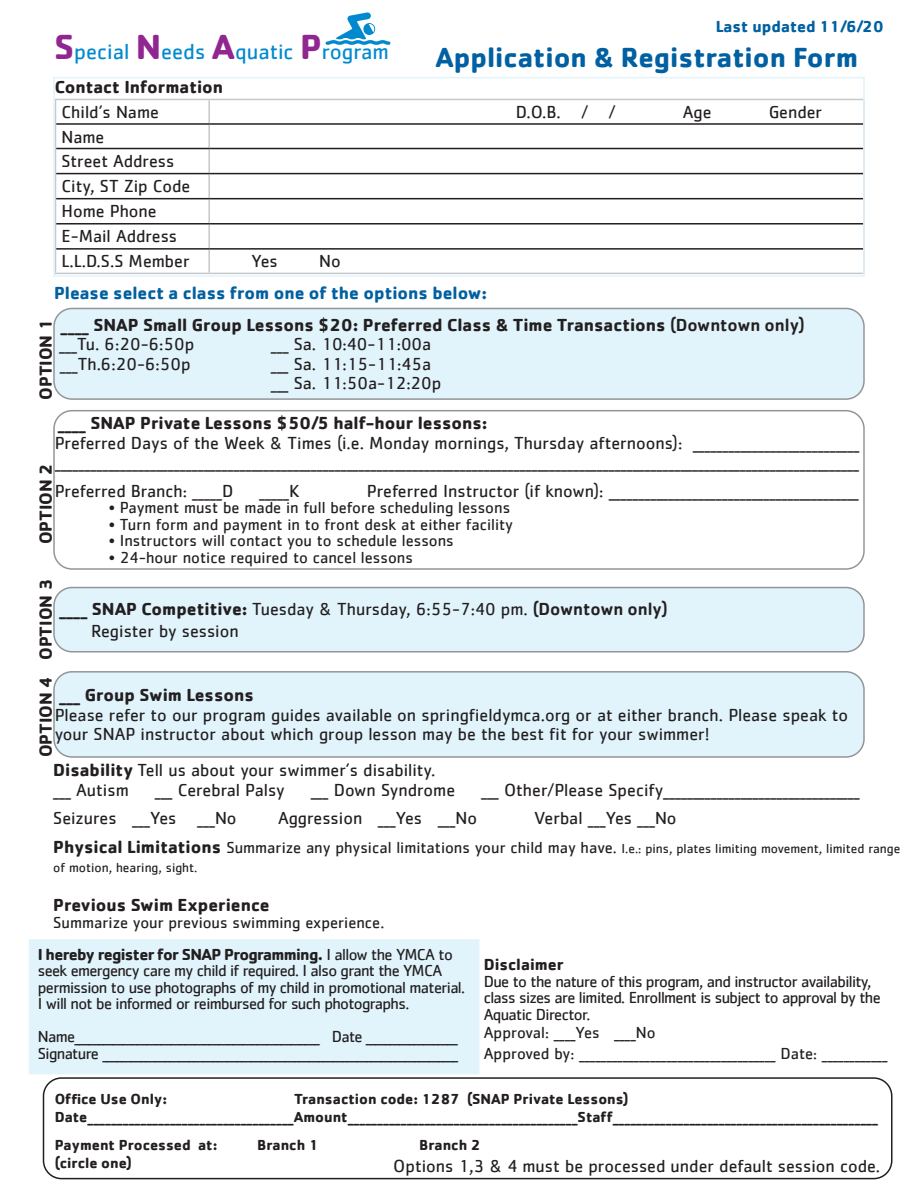
<style>
.page{position:relative;width:918px;height:1188px;background:#fff}
.page>*{position:absolute;margin:0;border:0;box-sizing:border-box;transform-origin:0 0}
.t1{font:700 28.5px "Cachet";color:#0160a1}
.t2{font:22.5px "Cachet";color:#0089cf}
.t3{font:18px/19.5px "Cachet";color:#231f20}
.t4{font:700 18px/19.5px "Cachet";color:#231f20}
.t5{font:700 18px "Cachet";color:#0160a1}
.t6{font:16.5px/16.5px "Cachet";letter-spacing:-.04em;color:#231f20}
.t7{font:16.5px/21.6px "Cachet";color:#231f20}
.t8{font:700 16.5px "Cachet";color:#0160a1}
.t9{font:700 16.5px "Cachet";color:#231f20}
.t10{font:700 15px "Cachet";color:#231f20}
.t11{font:13.5px "Cachet";color:#231f20}
.s1{font-weight:700;font-size:36px;color:#90268f}
.s2{font-weight:500}
.s3{font-weight:400}
.s4{font-weight:700}
.s5{font-weight:700;font-size:18px}
.s6{font-size:13.5px}
</style>
<div class="page">
<div style="left:43px;top:1077px;width:849px;height:102px;border:2px solid #231f20;border-radius:18px"></div>
<svg style="left:326px;top:12px;width:64px;height:33px"></svg>
<hr style="left:55px;top:99px;width:154px;height:1px;background:#c7c8ca">
<hr style="left:209px;top:99px;width:656px;height:1px;background:#c7c8ca">
<hr style="left:208px;top:100px;width:2px;height:23px;background:#c7c8ca">
<hr style="left:208px;top:125px;width:2px;height:23px;background:#c7c8ca">
<hr style="left:208px;top:149px;width:2px;height:24px;background:#c7c8ca">
<hr style="left:208px;top:174px;width:2px;height:24px;background:#c7c8ca">
<hr style="left:208px;top:199px;width:2px;height:24px;background:#c7c8ca">
<hr style="left:208px;top:225px;width:2px;height:23px;background:#c7c8ca">
<hr style="left:208px;top:250px;width:2px;height:23px;background:#c7c8ca">
<hr style="left:55px;top:273px;width:154px;height:1px;background:#c7c8ca">
<hr style="left:209px;top:273px;width:656px;height:1px;background:#c7c8ca">
<hr style="left:56px;top:123px;width:153px;height:2px;background:#231f20">
<hr style="left:209px;top:123px;width:654px;height:2px;background:#231f20">
<hr style="left:56px;top:148px;width:153px;height:1px;background:#231f20">
<hr style="left:209px;top:148px;width:654px;height:1px;background:#231f20">
<hr style="left:56px;top:173px;width:153px;height:1px;background:#231f20">
<hr style="left:209px;top:173px;width:654px;height:1px;background:#231f20">
<hr style="left:56px;top:198px;width:153px;height:1px;background:#231f20">
<hr style="left:209px;top:198px;width:654px;height:1px;background:#231f20">
<hr style="left:56px;top:223px;width:153px;height:2px;background:#231f20">
<hr style="left:209px;top:223px;width:654px;height:2px;background:#231f20">
<hr style="left:56px;top:248px;width:153px;height:2px;background:#231f20">
<hr style="left:209px;top:248px;width:654px;height:2px;background:#231f20">
<div style="left:53px;top:77px;width:812px;height:200px;border:2px solid #e1f4fc"></div>
<div style="left:54px;top:308px;width:810px;height:91px;background:#e1f4fc;border-radius:18px"></div>
<div style="left:53px;top:308px;width:812px;height:92px;border:2px solid #939598;border-radius:18px"></div>
<div style="left:53px;top:410px;width:812px;height:160px;border:2px solid #939598;border-radius:18px"></div>
<div style="left:54px;top:588px;width:810px;height:64px;background:#e1f4fc;border-radius:18px"></div>
<div style="left:53px;top:587px;width:812px;height:66px;border:2px solid #939598;border-radius:18px"></div>
<div style="left:54px;top:672px;width:810px;height:85px;background:#e1f4fc;border-radius:18px"></div>
<div style="left:53px;top:671px;width:812px;height:87px;border:2px solid #939598;border-radius:18px"></div>
<div style="left:33px;top:944px;width:442px;height:126px;background:#e1f4fc"></div>
<div style="left:29px;top:939px;width:450px;height:135px;border:9px solid #e1f4fc"></div>
<p class="t2" style="left:54px;top:38px;width:336px"><span class="s1">S</span>pecial <span class="s1">N</span>eeds <span class="s1">A</span>quatic <span class="s1">P</span>rogram</p>
<p class="t8" style="left:716px;top:16px;width:169px">Last updated 11/6/20</p>
<p class="t1" style="left:435px;top:39px;width:424px">Application &amp; Registration Form</p>
<p class="t4" style="left:55px;top:76px;width:170px">Contact Information</p>
<p class="t3" style="left:62px;top:102px;width:99px">Child’s Name</p>
<p class="t3" style="left:516px;top:102px;width:101px">D.O.B. / /</p>
<p class="t3" style="left:683px;top:102px;width:30px">Age</p>
<p class="t3" style="left:769px;top:102px;width:55px">Gender</p>
<p class="t3" style="left:62px;top:126px;width:44px">Name</p>
<p class="t3" style="left:62px;top:151px;width:114px">Street Address</p>
<p class="t3" style="left:62px;top:176px;width:130px">City, ST Zip Code</p>
<p class="t3" style="left:62px;top:201px;width:97px">Home Phone</p>
<p class="t3" style="left:62px;top:226px;width:117px">E-Mail Address</p>
<p class="t3" style="left:62px;top:251px;width:130px">L.L.D.S.S Member</p>
<p class="t3" style="left:251px;top:251px;width:28px">Yes</p>
<p class="t3" style="left:319px;top:251px;width:23px">No</p>
<p class="t5" style="left:54px;top:281px;width:435px">Please select a class from one of the options below:</p>
<p class="t4" style="left:59px;top:314px;width:747px">____ SNAP Small Group Lessons $20: Preferred Class &amp; Time Transactions <span class="s2">(Downtown only) </span><span class="s3">___Tu. 6:20-6:50p</span></p>
<p class="t4" style="left:35px;top:400px;width:82px;rotate:-90deg">OPTION 1</p>
<p class="t3" style="left:271px;top:334px;width:162px">___ Sa. 10:40-11:00a</p>
<p class="t3" style="left:60px;top:354px;width:132px">___Th.6:20-6:50p</p>
<p class="t3" style="left:271px;top:354px;width:172px">___ Sa. 11:15-11:45a ___ Sa. 11:50a-12:20p</p>
<p class="t3" style="left:55px;top:413px;width:806px"><span class="s4">____ SNAP Private Lessons $50/5 half-hour lessons:<br></span>Preferred Days of the Week &amp; Times (i.e. Monday mornings, Thursday afternoons): ____________________________ _______________________________________________________________________________________________________________________________________</p>
<p class="t3" style="left:55px;top:481px;width:180px">Preferred Branch: _____D</p>
<p class="t3" style="left:259px;top:481px;width:42px">_____K</p>
<p class="t3" style="left:367px;top:481px;width:493px">Preferred Instructor (if known): __________________________________________</p>
<p class="t7" style="left:109px;top:497px;width:403px">• Payment must be made in full before scheduling lessons</p>
<p class="t7" style="left:109px;top:513px;width:406px">• Turn form and payment in to front desk at either facility</p>
<p class="t7" style="left:109px;top:530px;width:347px">• Instructors will contact you to schedule lessons</p>
<p class="t7" style="left:109px;top:546px;width:306px">• 24-hour notice required to cancel lessons</p>
<p class="t3" style="left:91px;top:598px;width:578px;line-height:21.6px;text-indent:-32px"><span class="s4">____ SNAP Competitive:</span> Tuesday &amp; Thursday, 6:55-7:40 pm. <span class="s2">(Downtown only)<br></span>Register by session</p>
<p class="t4" style="left:35px;top:544px;width:82px;rotate:-90deg">OPTION 2</p>
<p class="t4" style="left:35px;top:660px;width:82px;rotate:-90deg">OPTION 3</p>
<p class="t4" style="left:35px;top:757px;width:82px;rotate:-90deg">OPTION 4</p>
<p class="t3" style="left:55px;top:685px;width:795px"><span class="s4">___ Group Swim Lessons<br></span>Please refer to our program guides available on springfieldymca.org or at either branch. Please speak to your SNAP instructor about which group lesson may be the best fit for your swimmer!</p>
<p class="t3" style="left:53px;top:760px;width:384px"><span class="s4">Disability</span> Tell us about your swimmer’s disability.</p>
<p class="t3" style="left:53px;top:780px;width:77px">___ Autism</p>
<p class="t3" style="left:155px;top:780px;width:132px">___ Cerebral Palsy</p>
<p class="t3" style="left:311px;top:780px;width:146px">___ Down Syndrome</p>
<p class="t3" style="left:481px;top:780px;width:380px">___ Other/Please Specify_________________________________</p>
<p class="t3" style="left:53px;top:808px;width:185px">Seizures ___Yes ___No</p>
<p class="t3" style="left:278px;top:808px;width:201px">Aggression ___Yes ___No</p>
<p class="t3" style="left:534px;top:808px;width:144px">Verbal ___Yes ___No</p>
<p class="t7" style="left:53px;top:836px;width:849px"><span class="s5">Physical Limitations</span> Summarize any physical limitations your child may have. <span class="s6">I.e.: pins, plates limiting movement, limited range</span></p>
<p class="t11" style="left:53px;top:860px;width:146px">of motion, hearing, sight.</p>
<p class="t4" style="left:53px;top:895px;width:218px">Previous Swim Experience</p>
<p class="t7" style="left:53px;top:911px;width:333px">Summarize your previous swimming experience.</p>
<p class="t6" style="left:38px;top:946px;width:429px"><span class="s4">I hereby register for SNAP Programming.</span> I allow the YMCA to seek emergency care my child if required. I also grant the YMCA permission to use photographs of my child in promotional material.<br>I will not be informed or reimbursed for such photographs.</p>
<p class="t6" style="left:38px;top:1028px;width:421px">Name___________________________________________________ Date ___________________</p>
<p class="t6" style="left:38px;top:1045px;width:422px">Signature __________________________________________________________________________</p>
<p class="t9" style="left:484px;top:954px;width:81px">Disclaimer</p>
<p class="t6" style="left:484px;top:973px;width:398px">Due to the nature of this program, and instructor availability, class sizes are limited. Enrollment is subject to approval by the<br>Aquatic Director.</p>
<p class="t7" style="left:484px;top:1021px;width:405px">Approval: ____Yes ____No<br>Approved by: ____________________________________ Date: ____________</p>
<p class="t10" style="left:55px;top:1089px;width:114px">Office Use Only:</p>
<p class="t10" style="left:294px;top:1089px;width:336px">Transaction code: 1287 (SNAP Private Lessons)</p>
<p class="t10" style="left:55px;top:1107px;width:825px">Date___________________________________Amount_______________________________________Staff_____________________________________________</p>
<p class="t10" style="left:55px;top:1136px;width:164px">Payment Processed at:</p>
<p class="t10" style="left:257px;top:1136px;width:63px">Branch 1</p>
<p class="t10" style="left:419px;top:1136px;width:63px">Branch 2</p>
<p class="t10" style="left:55px;top:1154px;width:79px">(circle one)</p>
<p class="t3" style="left:393px;top:1156px;width:488px">Options 1,3 &amp; 4 must be processed under default session code.</p>
</div>
